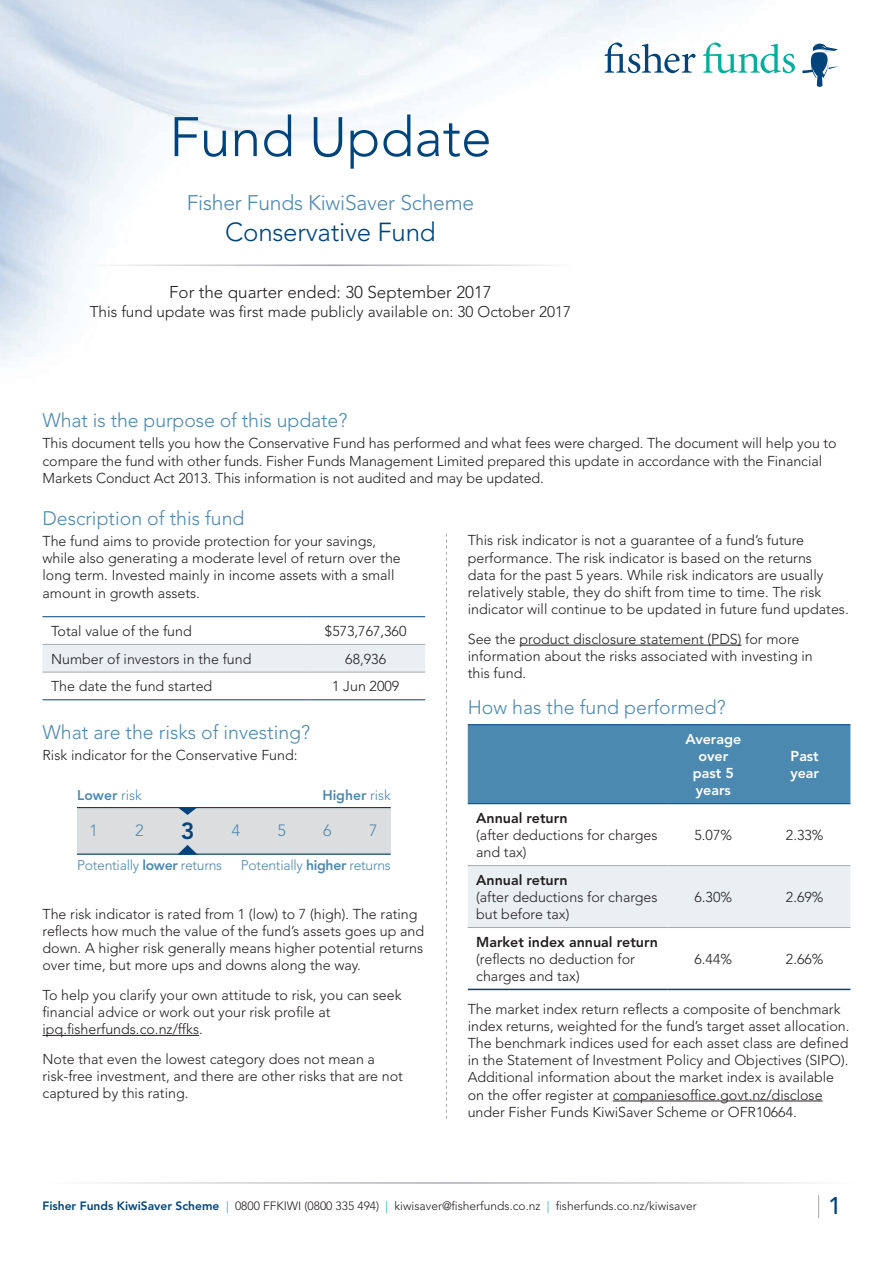
<style>
.page{position:relative;width:893px;height:1263px;background:#fff}
.page>*{position:absolute;margin:0;border:0;box-sizing:border-box;transform-origin:0 0}
.t1{font:300 55.05px "Avenir";color:#00447b}
.t2{font:300 25.95px "Avenir";letter-spacing:-.01em;color:#00447b}
.t3{font:500 24px "Avenir";color:#00447b}
.t4{font:800 23.25px "Avenir";color:#00447b}
.t5{font:300 21px "Avenir";letter-spacing:-.01em;color:#4c89b1}
.t6{font:300 19.5px "Avenir";color:#4c89b1}
.t7{font:300 16.95px "Avenir";color:#231f20}
.t8{font:300 16.35px "Avenir";color:#4c89b1}
.t9{font:300 15.45px "Avenir";color:#231f20}
.t10{font:300 14.25px/17.1px "Avenir";color:#231f20}
.t11{font:800 14.25px "Avenir";color:#231f20}
.t12{font:800 14.25px/17.1px "Avenir";color:#fff;text-align:center}
.t13{font:300 13.95px "Avenir";letter-spacing:-.02em;color:#4c89b1}
.t14{font:800 13.95px "Avenir";color:#4c89b1}
.t15{font:300 12px "Avenir";color:#231f20}
.s1{font-weight:300}
.s2{font-weight:800}
.s3{font-weight:800;color:#00447b}
.s4{color:#00ae9e}
</style>
<div class="page">
<div style="left:43px;top:645px;width:382px;height:27px;background:#eaeff4"></div>
<hr style="left:43px;top:616px;width:263px;height:1px;background:#00447b">
<hr style="left:306px;top:616px;width:119px;height:1px;background:#00447b">
<hr style="left:43px;top:699px;width:263px;height:1px;background:#00447b">
<hr style="left:306px;top:699px;width:119px;height:1px;background:#00447b">
<hr style="left:43px;top:644px;width:263px;height:1px;background:#a8a9ad">
<hr style="left:306px;top:644px;width:119px;height:1px;background:#a8a9ad">
<hr style="left:43px;top:672px;width:263px;height:1px;background:#a8a9ad">
<hr style="left:306px;top:672px;width:119px;height:1px;background:#a8a9ad">
<hr style="left:519px;top:645px;width:223px;height:1px;background:#231f20">
<hr style="left:613px;top:1100px;width:210px;height:1px;background:#231f20">
<div style="left:468px;top:725px;width:382px;height:78px;background:#4c89b1"></div>
<div style="left:468px;top:866px;width:382px;height:61px;background:#eaeff4"></div>
<hr style="left:468px;top:865px;width:200px;height:1px;background:#a8a9ad">
<hr style="left:468px;top:927px;width:200px;height:1px;background:#a8a9ad">
<hr style="left:468px;top:989px;width:200px;height:1px;background:#00447b">
<hr style="left:668px;top:865px;width:91px;height:1px;background:#a8a9ad">
<hr style="left:759px;top:865px;width:91px;height:1px;background:#a8a9ad">
<hr style="left:668px;top:927px;width:91px;height:1px;background:#a8a9ad">
<hr style="left:759px;top:927px;width:91px;height:1px;background:#a8a9ad">
<hr style="left:668px;top:989px;width:91px;height:1px;background:#00447b">
<hr style="left:759px;top:989px;width:91px;height:1px;background:#00447b">
<hr style="left:468px;top:724px;width:200px;height:1px;background:#00447b">
<hr style="left:668px;top:724px;width:91px;height:1px;background:#00447b">
<hr style="left:759px;top:724px;width:91px;height:1px;background:#00447b">
<hr style="left:468px;top:803px;width:200px;height:1px;background:#00447b">
<hr style="left:668px;top:803px;width:91px;height:1px;background:#00447b">
<hr style="left:759px;top:803px;width:91px;height:1px;background:#00447b">
<hr style="left:43px;top:1035px;width:156px;height:1px;background:#231f20">
<svg style="left:818px;top:1195px;width:1px;height:23px"></svg>
<div style="left:77px;top:807px;width:314px;height:48px;background:#dcdddf"></div>
<svg style="left:177px;top:808px;width:21px;height:7px"></svg>
<svg style="left:179px;top:845px;width:17px;height:8px"></svg>
<hr style="left:77px;top:807px;width:314px;height:1px;background:#00447b">
<hr style="left:77px;top:853px;width:314px;height:2px;background:#00447b">
<svg style="left:604px;top:43px;width:92px;height:30px"></svg>
<svg style="left:703px;top:43px;width:92px;height:30px"></svg>
<svg style="left:802px;top:44px;width:36px;height:43px"></svg>
<svg style="left:446px;top:534px;width:1px;height:585px"></svg>
<h1 class="t1" style="left:169px;top:105px;width:324px">Fund Update</h1>
<h3 class="t5" style="left:187px;top:191px;width:289px">Fisher Funds KiwiSaver Scheme</h3>
<h2 class="t2" style="left:225px;top:217px;width:212px">Conservative Fund</h2>
<p class="t7" style="left:169px;top:283px;width:324px">For the quarter ended: 30 September 2017</p>
<p class="t9" style="left:90px;top:303px;width:483px">This fund update was first made publicly available on: 30 October 2017</p>
<h3 class="t6" style="left:43px;top:409px;width:306px">What is the purpose of this update?</h3>
<p class="t10" style="left:43px;top:435px;width:796px">This document tells you how the Conservative Fund has performed and what fees were charged. The document will help you to compare the fund with other funds. Fisher Funds Management Limited prepared this update in accordance with the Financial<br>Markets Conduct Act 2013. This information is not audited and may be updated.</p>
<h3 class="t6" style="left:43px;top:507px;width:203px">Description of this fund</h3>
<p class="t10" style="left:43px;top:533px;width:360px">The fund aims to provide protection for your savings, while also generating a moderate level of return over the long term. Invested mainly in income assets with a small amount in growth assets.</p>
<p class="t10" style="left:51px;top:622px;width:142px">Total value of the fund</p>
<p class="t10" style="left:325px;top:622px;width:83px">$573,767,360</p>
<p class="t10" style="left:51px;top:650px;width:202px">Number of investors in the fund</p>
<p class="t10" style="left:345px;top:650px;width:42px">68,936</p>
<p class="t10" style="left:51px;top:678px;width:163px">The date the fund started</p>
<p class="t10" style="left:332px;top:678px;width:69px">1 Jun 2009</p>
<h3 class="t6" style="left:43px;top:721px;width:269px">What are the risks of investing?</h3>
<p class="t10" style="left:43px;top:747px;width:257px">Risk indicator for the Conservative Fund:</p>
<p class="t14" style="left:77px;top:787px;width:66px">Lower <span class="s1">risk</span></p>
<p class="t14" style="left:322px;top:787px;width:70px">Higher <span class="s1">risk</span></p>
<p class="t8" style="left:89px;top:821px;width:10px">1</p>
<p class="t8" style="left:135px;top:821px;width:10px">2</p>
<h3 class="t4" style="left:181px;top:817px;width:15px">3</h3>
<p class="t8" style="left:232px;top:821px;width:10px">4</p>
<p class="t8" style="left:278px;top:821px;width:10px">5</p>
<p class="t8" style="left:323px;top:821px;width:10px">6</p>
<p class="t8" style="left:369px;top:821px;width:10px">7</p>
<p class="t13" style="left:77px;top:857px;width:146px">Potentially <span class="s2">lower</span> returns</p>
<p class="t13" style="left:241px;top:857px;width:151px">Potentially <span class="s2">higher</span> returns</p>
<p class="t10" style="left:43px;top:905px;width:383px">The risk indicator is rated from 1 (low) to 7 (high). The rating reflects how much the value of the fund’s assets goes up and down. A higher risk generally means higher potential returns over time, but more ups and downs along the way.</p>
<p class="t10" style="left:43px;top:986px;width:361px">To help you clarify your own attitude to risk, you can seek financial advice or work out your risk profile at ipq.fisherfunds.co.nz/ffks.</p>
<p class="t10" style="left:43px;top:1050px;width:362px">Note that even the lowest category does not mean a risk-free investment, and there are other risks that are not captured by this rating.</p>
<p class="t10" style="left:468px;top:532px;width:382px">This risk indicator is not a guarantee of a fund’s future performance. The risk indicator is based on the returns<br>data for the past 5 years. While risk indicators are usually relatively stable, they do shift from time to time. The risk indicator will continue to be updated in future fund updates.</p>
<p class="t10" style="left:468px;top:630px;width:347px">See the product disclosure statement (PDS) for more information about the risks associated with investing in this fund.</p>
<h3 class="t6" style="left:468px;top:696px;width:259px">How has the fund performed?</h3>
<p class="t12" style="left:685px;top:730px;width:57px">Average over past 5 years</p>
<p class="t12" style="left:790px;top:747px;width:30px;text-align:left">Past year</p>
<p class="t11" style="left:476px;top:809px;width:93px">Annual return</p>
<p class="t10" style="left:476px;top:826px;width:183px">(after deductions for charges and tax)</p>
<p class="t10" style="left:694px;top:826px;width:39px">5.07%</p>
<p class="t10" style="left:786px;top:826px;width:39px">2.33%</p>
<p class="t11" style="left:476px;top:871px;width:93px">Annual return</p>
<p class="t10" style="left:476px;top:888px;width:183px">(after deductions for charges but before tax)</p>
<p class="t10" style="left:694px;top:888px;width:39px">6.30%</p>
<p class="t10" style="left:786px;top:888px;width:39px">2.69%</p>
<p class="t11" style="left:476px;top:933px;width:183px">Market index annual return</p>
<p class="t10" style="left:476px;top:950px;width:160px">(reflects no deduction for charges and tax)</p>
<p class="t10" style="left:694px;top:950px;width:39px">6.44%</p>
<p class="t10" style="left:786px;top:950px;width:39px">2.66%</p>
<p class="t10" style="left:468px;top:1001px;width:383px">The market index return reflects a composite of benchmark index returns, weighted for the fund’s target asset allocation.<br>The benchmark indices used for each asset class are defined in the Statement of Investment Policy and Objectives (SIPO).<br>Additional information about the market index is available on the offer register at companiesoffice.govt.nz/disclose under Fisher Funds KiwiSaver Scheme or OFR10664.</p>
<p class="t15" style="left:43px;top:1199px;width:656px"><span class="s3">Fisher Funds KiwiSaver Scheme</span> <span class="s4">|</span> 0800 FFKIWI (0800 335 494) <span class="s4">|</span> kiwisaver@fisherfunds.co.nz <span class="s4">|</span> fisherfunds.co.nz/kiwisaver</p>
<h3 class="t3" style="left:828px;top:1192px;width:15px">1</h3>
</div>
